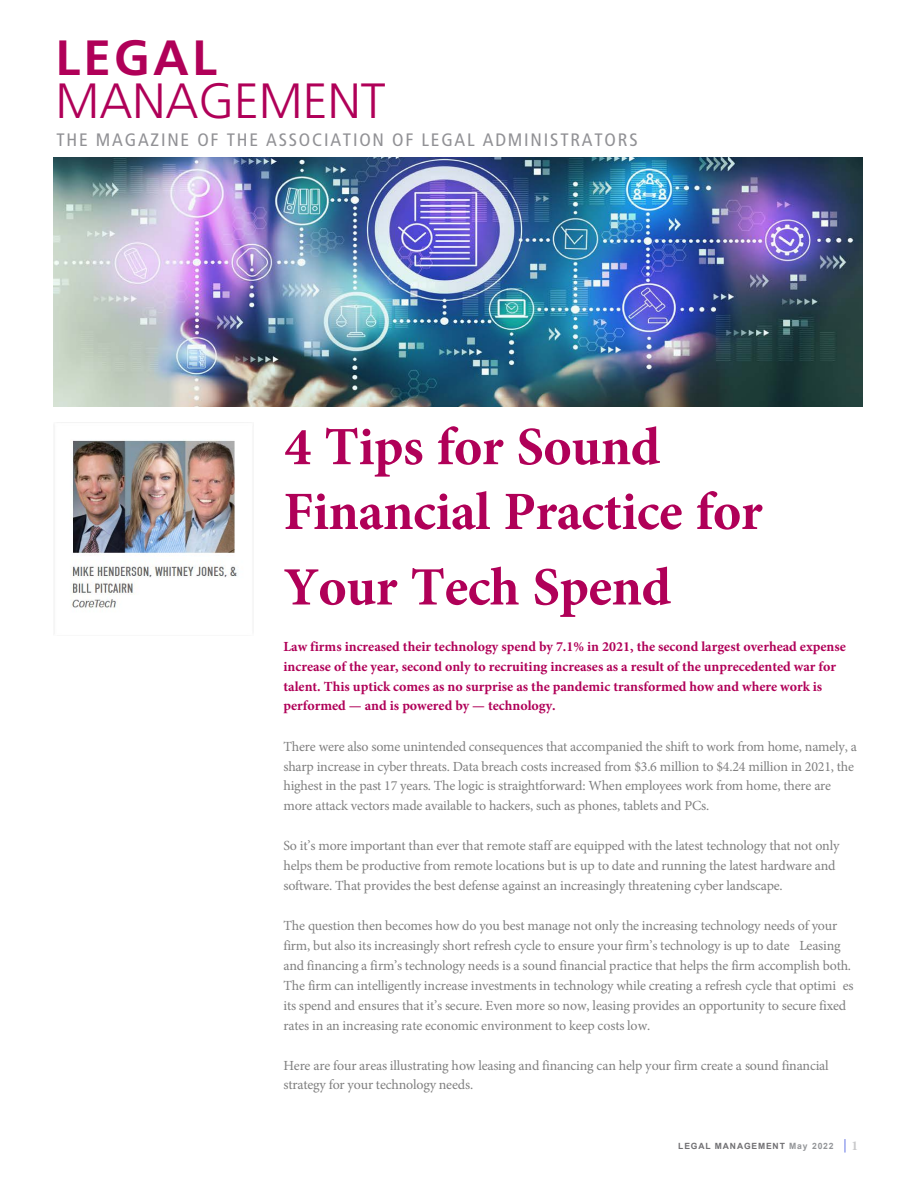
<style>
.page{position:relative;width:918px;height:1188px;background:#fff}
.page>*{position:absolute;margin:0;border:0;box-sizing:border-box;transform-origin:0 0}
.t1{font:700 54px/64.8px "Minion Pro";letter-spacing:-.01em;color:#b00058}
.t2{font:300 49.5px "Frutiger";color:#b00058}
.t3{font:700 49.5px "Frutiger";letter-spacing:.065em;color:#b00058}
.t4{font:condensed 18px "Frutiger";letter-spacing:.095em;color:#919195;scale:1.04 1}
.t5{font:13.95px/20px "Minion Pro";letter-spacing:-.015em;color:#808080}
.t6{font:700 13.95px/20px "Minion Pro";color:#b00058}
.t7{font:700 13.5px "Minion Pro";color:#c9c9cb}
.t8{font:700 8.55px "Arial";letter-spacing:.1em;color:#717073}
.s1{font-size:8.7px;color:#939598}
</style>
<div class="page">
<svg style="left:845px;top:1139px;width:1px;height:14px"></svg>
<img style="left:54px;top:158px;width:809px;height:248px">
<img style="left:72px;top:440px;width:166px;height:168px">
<h2 class="t3" style="left:55px;top:28px;width:163px">legal</h2>
<h2 class="t2" style="left:55px;top:72px;width:332px">MANAGEMENT</h2>
<p class="t4" style="left:56px;top:129px;width:560px">THE MAGAZINE OF THE ASSOCIATION OF LEGAL ADMINISTRATORS</p>
<h1 class="t1" style="left:284px;top:414px;width:481px">4 Tips for Sound<br>Financial Practice for</h1>
<h1 class="t1" style="left:284px;top:554px;width:389px">Your Tech Spend</h1>
<p class="t6" style="left:284px;top:636px;width:564px">Law firms increased their technology spend by 7.1% in 2021, the second largest overhead expense increase of the year, second only to recruiting increases as a result of the unprecedented war for talent. This uptick comes as no surprise as the pandemic transformed how and where work is performed — and is powered by — technology.</p>
<p class="t5" style="left:283px;top:736px;width:575px">There were also some unintended consequences that accompanied the shift to work from home, namely, a sharp increase in cyber threats. Data breach costs increased from $3.6 million to $4.24 million in 2021, the highest in the past 17 years. The logic is straightforward: When employees work from home, there are more attack vectors made available to hackers, such as phones, tablets and PCs.</p>
<p class="t5" style="left:283px;top:836px;width:557px">So it’s more important than ever that remote staff are equipped with the latest technology that not only helps them be productive from remote locations but is up to date and running the latest hardware and software. That provides the best defense against an increasingly threatening cyber landscape.</p>
<p class="t5" style="left:283px;top:916px;width:572px">The question then becomes how do you best manage not only the increasing technology needs of your firm, but also its increasingly short refresh cycle to ensure your firm’s technology is up to date? Leasing and financing a firm’s technology needs is a sound financial practice that helps the firm accomplish both.<br>The firm can intelligently increase investments in technology while creating a refresh cycle that optimizes its spend and ensures that it’s secure. Even more so now, leasing provides an opportunity to secure fixed rates in an increasing rate economic environment to keep costs low.</p>
<p class="t5" style="left:284px;top:1055px;width:547px">Here are four areas illustrating how leasing and financing can help your firm create a sound financial strategy for your technology needs.</p>
<p class="t8" style="left:678px;top:1140px;width:157px">LEGAL MANAGEMENT <span class="s1">May 2022</span></p>
<p class="t7" style="left:852px;top:1136px;width:8px">1</p>
</div>
